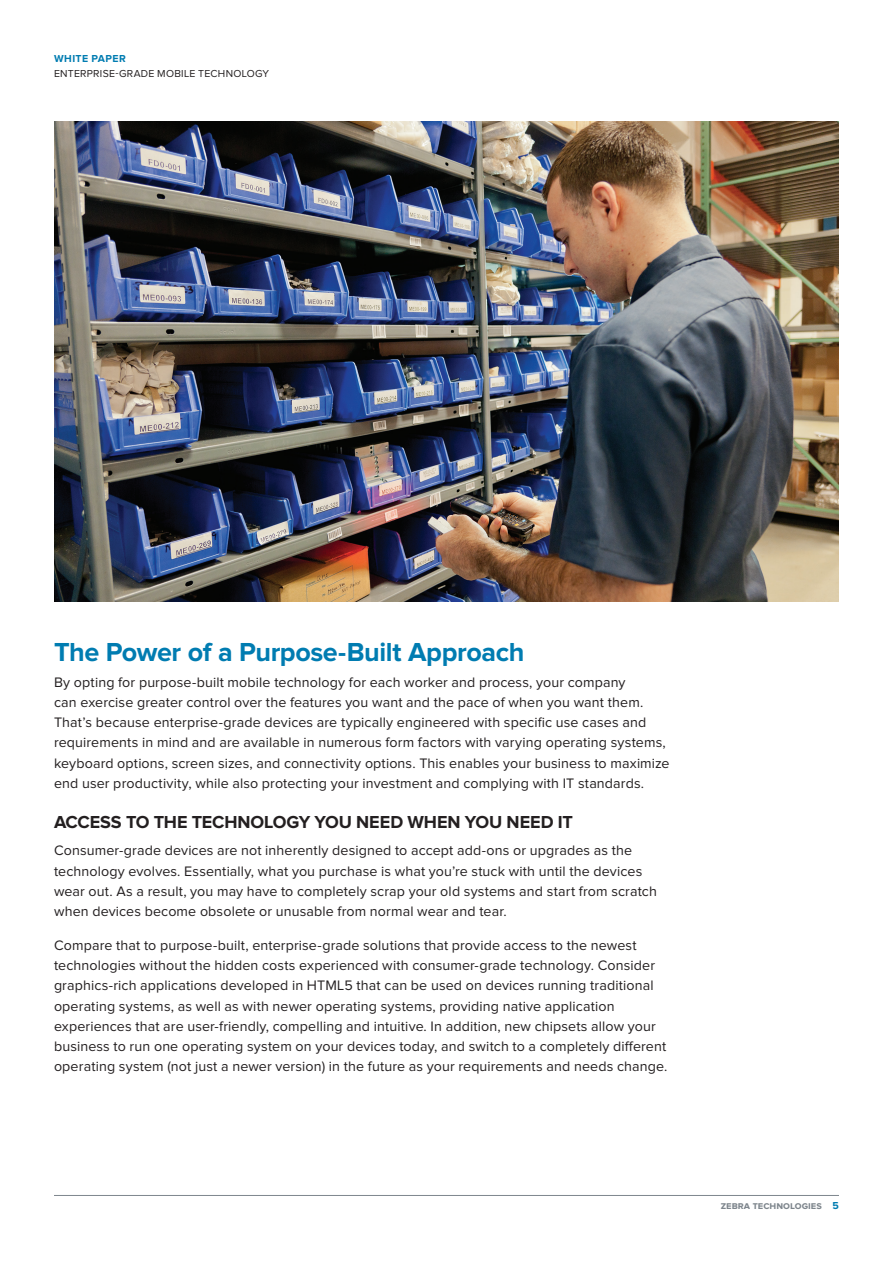
<style>
.page{position:relative;width:893px;height:1263px;background:#fff}
.page>*{position:absolute;margin:0;border:0;box-sizing:border-box;transform-origin:0 0}
.Headline_Within_Para{font:700 27px "Proxima Nova";letter-spacing:-.015em;color:#007cb1}
.Subhead_Inline{font:700 18px "Proxima Nova";letter-spacing:-.01em;color:#231f20}
.Body_Copy{font:14.25px/20.2px "Proxima Nova";letter-spacing:.01em;color:#231f20}
.t1{font:10.5px "Proxima Nova";letter-spacing:.025em;color:#231f20}
.t2{font:700 10.5px "Proxima Nova";color:#7e868d}
.t3{font:700 10.5px "Proxima Nova";letter-spacing:.04em;color:#007cb1}
.s1{color:#007cb1}
</style>
<div class="page">
<hr style="left:54px;top:1195px;width:785px;height:1px;background:#7e868d">
<img style="left:54px;top:122px;width:785px;height:480px">
<p class="t3" style="left:54px;top:53px;width:74px">WHITE PAPER</p>
<p class="t1" style="left:54px;top:67px;width:217px">ENTERPRISE-GRADE MOBILE TECHNOLOGY</p>
<p class="Headline_Within_Para" style="left:54px;top:636px;width:472px">The Power of a Purpose-Built Approach</p>
<p class="Body_Copy" style="left:54px;top:672px;width:617px">By opting for purpose-built mobile technology for each worker and process, your company<br>can exercise greater control over the features you want and the pace of when you want them.<br>That’s because enterprise-grade devices are typically engineered with specific use cases and requirements in mind and are available in numerous form factors with varying operating systems, keyboard options, screen sizes, and connectivity options. This enables your business to maximize end user productivity, while also protecting your investment and complying with IT standards.</p>
<p class="Subhead_Inline" style="left:54px;top:812px;width:520px">ACCESS TO THE TECHNOLOGY YOU NEED WHEN YOU NEED IT</p>
<p class="Body_Copy" style="left:54px;top:841px;width:604px">Consumer-grade devices are not inherently designed to accept add-ons or upgrades as the technology evolves. Essentially, what you purchase is what you’re stuck with until the devices wear out. As a result, you may have to completely scrap your old systems and start from scratch when devices become obsolete or unusable from normal wear and tear.</p>
<p class="Body_Copy" style="left:54px;top:935px;width:615px">Compare that to purpose-built, enterprise-grade solutions that provide access to the newest technologies without the hidden costs experienced with consumer-grade technology. Consider graphics-rich applications developed in HTML5 that can be used on devices running traditional operating systems, as well as with newer operating systems, providing native application experiences that are user-friendly, compelling and intuitive. In addition, new chipsets allow your business to run one operating system on your devices today, and switch to a completely different operating system (not just a newer version) in the future as your requirements and needs change.</p>
<p class="t2" style="left:721px;top:1200px;width:120px">zebra technologies <span class="s1">5</span></p>
</div>
